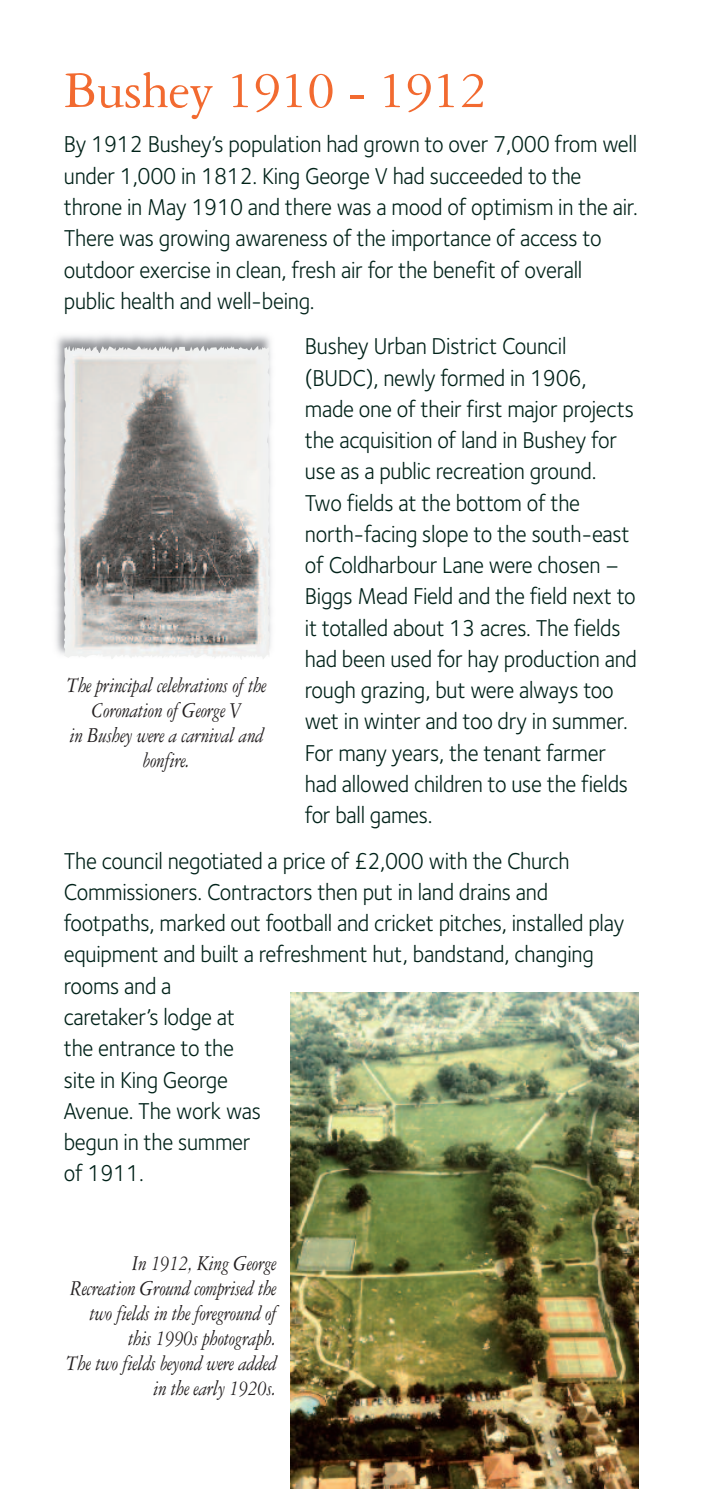
<style>
.page{position:relative;width:702px;height:1489px;background:#fff}
.page>*{position:absolute;margin:0;border:0;box-sizing:border-box;transform-origin:0 0}
.t1{font:55px "Garamond Three";letter-spacing:-.01em;color:#f26a30}
.t2{font:23.75px/31.2px "Foundry Sterling";letter-spacing:-.01em;color:#002219;scale:.93 1}
.t3{font:italic 22.5px/25px "Garamond Three";letter-spacing:-.015em;color:#231f20;text-align:center;scale:.85 1}
</style>
<div class="page">
<img style="left:291px;top:992px;width:347px;height:496px">
<img style="left:55px;top:334px;width:216px;height:321px">
<img style="left:64px;top:346px;width:206px;height:313px">
<h1 class="t1" style="left:64px;top:72px;width:424px">Bushey 1910 - 1912</h1>
<p class="t2" style="left:64px;top:131px;width:619px">By 1912 Bushey’s population had grown to over 7,000 from well under 1,000 in 1812. King George V had succeeded to the throne in May 1910 and there was a mood of optimism in the air.<br>There was growing awareness of the importance of access to outdoor exercise in clean, fresh air for the benefit of overall public health and well-being.</p>
<p class="t2" style="left:305px;top:332px;width:358px">Bushey Urban District Council (BUDC), newly formed in 1906, made one of their first major projects the acquisition of land in Bushey for use as a public recreation ground.<br>Two fields at the bottom of the north-facing slope to the south-east of Coldharbour Lane were chosen – Biggs Mead Field and the field next to it totalled about 13 acres. The fields had been used for hay production and rough grazing, but were always too wet in winter and too dry in summer.<br>For many years, the tenant farmer had allowed children to use the fields for ball games.</p>
<p class="t2" style="left:64px;top:847px;width:604px">The council negotiated a price of £2,000 with the Church<br>Commissioners. Contractors then put in land drains and footpaths, marked out football and cricket pitches, installed play equipment and built a refreshment hut, bandstand, changing rooms and a<br>caretaker’s lodge at<br>the entrance to the<br>site in King George<br>Avenue. The work was<br>begun in the summer<br>of 1911.</p>
<p class="t3" style="left:67px;top:674px;width:237px">The principal celebrations of the<br>Coronation of George V<br>in Bushey were a carnival and bonfire.</p>
<p class="t3" style="left:66px;top:1252px;width:249px;text-align:right">In 1912, King George<br>Recreation Ground comprised the two fields in the foreground of this 1990s photograph.<br>The two fields beyond were added in the early 1920s.</p>
</div>
